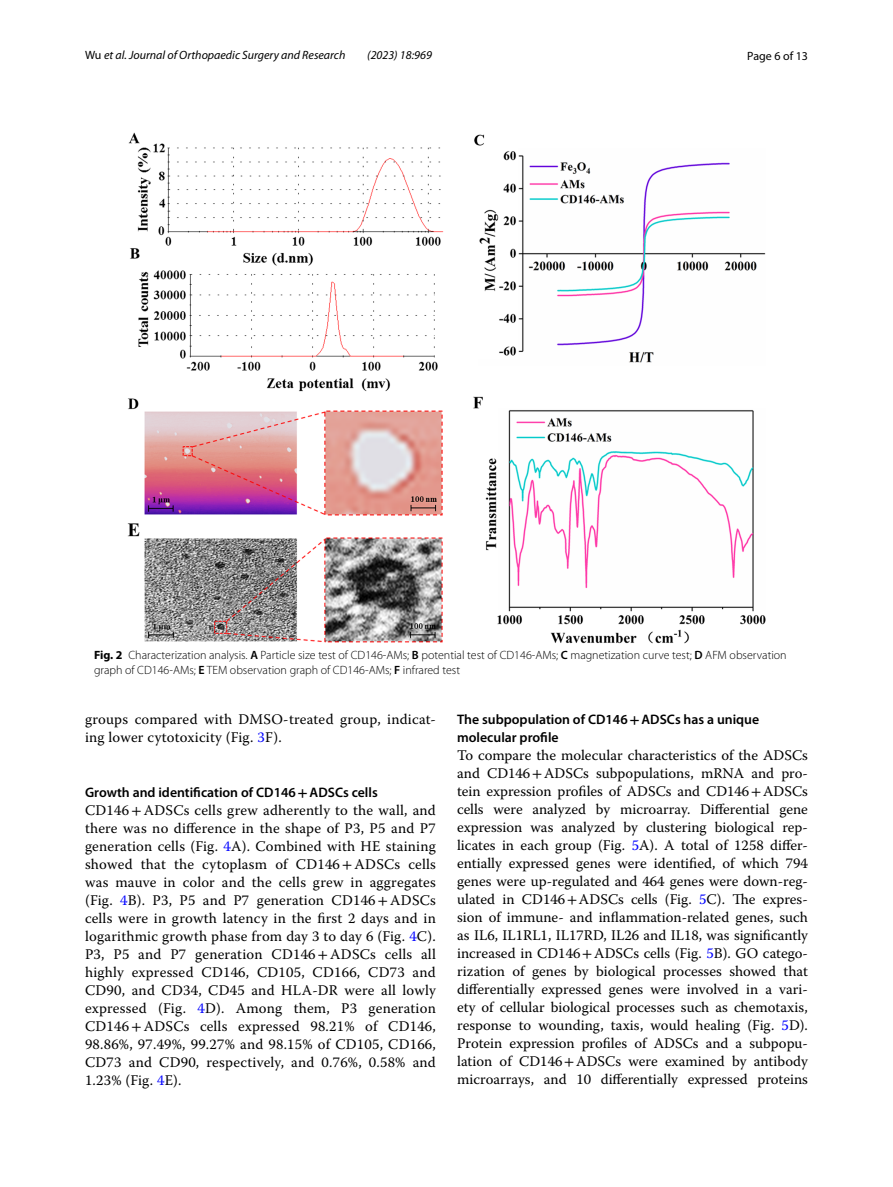
<style>
.page{position:relative;width:893px;height:1187px;background:#fff}
.page>*{position:absolute;margin:0;border:0;box-sizing:border-box;transform-origin:0 0}
.t1{font:14.7px/18px "Warnock Pro";letter-spacing:.015em;color:#000;text-align:justify}
.t2{font:600 13.8px/18px "Myriad Pro";color:#000}
.t3{font:300 12px/15px "Myriad Pro";color:#000}
.t4{font:italic 12px "Myriad Pro";color:#000}
.t5{font:12px "Myriad Pro";color:#000}
.s1{font-style:normal}
.s2{font-weight:700}
.s3{font-weight:600}
.s4{color:#00f}
.s5{font-family:"STIX";font-weight:700}
.s6{font-family:"STIX"}
</style>
<div class="page">
<img style="left:128px;top:133px;width:637px;height:510px">
<p class="t4" style="left:85px;top:48px;width:262px"><span class="s1">Wu</span> et al. Journal of Orthopaedic Surgery and Research</p>
<p class="t4" style="left:367px;top:48px;width:66px">(2023) 18:969</p>
<p class="t5" style="left:747px;top:48px;width:62px">Page 6 of 13</p>
<p class="t3" style="left:94px;top:647px;width:694px"><span class="s2">Fig. 2</span> Characterization analysis. <span class="s3">A</span> Particle size test of CD146-AMs; <span class="s3">B</span> potential test of CD146-AMs; <span class="s3">C</span> magnetization curve test; <span class="s3">D</span> AFM observation graph of CD146-AMs; <span class="s3">E</span> TEM observation graph of CD146-AMs; <span class="s3">F</span> infrared test</p>
<p class="t1" style="left:85px;top:710px;width:352px">groups compared with DMSO-treated group, indicat&shy;ing lower cytotoxicity (Fig. <span class="s4">3</span>F).</p>
<p class="t2" style="left:85px;top:782px;width:294px">Growth and identification of CD146<span class="s5">+</span>ADSCs cells</p>
<p class="t1" style="left:85px;top:800px;width:352px">CD146<span class="s6">+</span> ADSCs cells grew adherently to the wall, and there was no difference in the shape of P3, P5 and P7 generation cells (Fig. <span class="s4">4</span>A). Combined with HE staining showed that the cytoplasm of CD146<span class="s6">+</span> ADSCs cells was mauve in color and the cells grew in aggregates (Fig. <span class="s4">4</span>B). P3, P5 and P7 generation CD146<span class="s6">+</span> ADSCs cells were in growth latency in the first 2 days and in logarithmic growth phase from day 3 to day 6 (Fig. <span class="s4">4</span>C).<br>P3, P5 and P7 generation CD146<span class="s6">+</span> ADSCs cells all highly expressed CD146, CD105, CD166, CD73 and CD90, and CD34, CD45 and HLA-DR were all lowly expressed (Fig. <span class="s4">4</span>D). Among them, P3 generation CD146<span class="s6">+</span> ADSCs cells expressed 98.21% of CD146, 98.86%, 97.49%, 99.27% and 98.15% of CD105, CD166, CD73 and CD90, respectively, and 0.76%, 0.58% and 1.23% (Fig. <span class="s4">4</span>E).</p>
<p class="t2" style="left:457px;top:709px;width:304px">The subpopulation of CD146<span class="s5">+</span>ADSCs has a unique molecular profile</p>
<p class="t1" style="left:457px;top:745px;width:352px">To compare the molecular characteristics of the ADSCs and CD146<span class="s6">+</span>ADSCs subpopulations, mRNA and pro&shy;tein expression profiles of ADSCs and CD146<span class="s6">+</span>ADSCs cells were analyzed by microarray. Differential gene expression was analyzed by clustering biological rep&shy;licates in each group (Fig. <span class="s4">5</span>A). A total of 1258 differ&shy;entially expressed genes were identified, of which 794 genes were up-regulated and 464 genes were down-reg&shy;ulated in CD146<span class="s6">+</span>ADSCs cells (Fig. <span class="s4">5</span>C). The expres&shy;sion of immune- and inflammation-related genes, such as IL6, IL1RL1, IL17RD, IL26 and IL18, was significantly increased in CD146<span class="s6">+</span>ADSCs cells (Fig. <span class="s4">5</span>B). GO catego&shy;rization of genes by biological processes showed that differentially expressed genes were involved in a vari&shy;ety of cellular biological processes such as chemotaxis, response to wounding, taxis, would healing (Fig. <span class="s4">5</span>D).<br>Protein expression profiles of ADSCs and a subpopu&shy;lation of CD146<span class="s6">+</span>ADSCs were examined by antibody microarrays, and 10 differentially expressed proteins</p>
</div>
